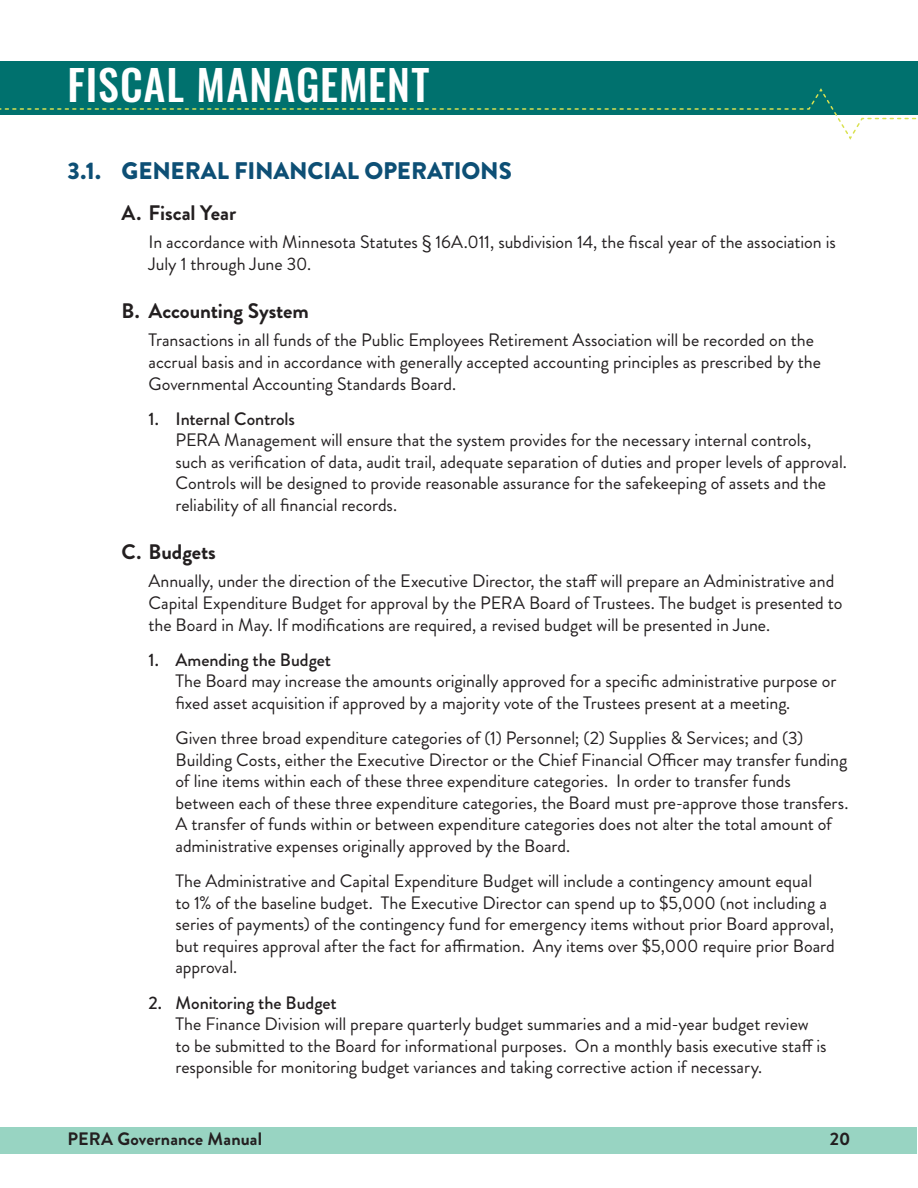
<style>
.page{position:relative;width:918px;height:1188px;background:#fff}
.page>*{position:absolute;margin:0;border:0;box-sizing:border-box;transform-origin:0 0}
.Chapter_Intro{font:500 42px "Oswald";color:#fff}
.t1{font:900 24px "Brandon Grotesque";letter-spacing:-.005em;color:#0d4f75}
.t2{font:700 21px "Brandon Grotesque";letter-spacing:-.005em;color:#231f20}
.Level_3_-_paragraph{font:18px/21.6px "Brandon Grotesque";letter-spacing:-.005em;color:#231f20}
.Level_2_-_Paragraph{font:18px/21.6px "Brandon Grotesque";letter-spacing:-.005em;color:#231f20}
.t3{font:500 18px "Brandon Grotesque";letter-spacing:-.005em;color:#231f20}
.t4{font:700 18px "Brandon Grotesque";letter-spacing:.005em;color:#231f20}
</style>
<div class="page">
<div style="left:0;top:61px;width:918px;height:54px;background:#00716e"></div>
<div style="left:1px;top:1127px;width:916px;height:27px;background:#98d4c2"></div>
<svg style="left:0;top:88px;width:917px;height:52px"></svg>
<h1 class="Chapter_Intro" style="left:68px;top:63px;width:39px">FISCAL</h1>
<h1 class="Chapter_Intro" style="left:197px;top:63px;width:54px">MANAGEMENT</h1>
<p class="t1" style="left:68px;top:154px;width:446px">3.1. GENERAL FINANCIAL OPERATIONS</p>
<p class="t2" style="left:122px;top:198px;width:116px">A. Fiscal Year</p>
<p class="Level_2_-_Paragraph" style="left:148px;top:232px;width:689px">In accordance with Minnesota Statutes § 16A.011, subdivision 14, the fiscal year of the association is<br>July 1 through June 30.</p>
<p class="t2" style="left:122px;top:296px;width:189px">B. Accounting System</p>
<p class="Level_2_-_Paragraph" style="left:148px;top:330px;width:674px">Transactions in all funds of the Public Employees Retirement Association will be recorded on the accrual basis and in accordance with generally accepted accounting principles as prescribed by the<br>Governmental Accounting Standards Board.</p>
<p class="t3" style="left:148px;top:406px;width:148px">1. Internal Controls</p>
<p class="Level_3_-_paragraph" style="left:176px;top:430px;width:673px">PERA Management will ensure that the system provides for the necessary internal controls, such as verification of data, audit trail, adequate separation of duties and proper levels of approval.<br>Controls will be designed to provide reasonable assurance for the safekeeping of assets and the reliability of all financial records.</p>
<p class="t2" style="left:122px;top:537px;width:96px">C. Budgets</p>
<p class="Level_2_-_Paragraph" style="left:148px;top:571px;width:696px">Annually, under the direction of the Executive Director, the staff will prepare an Administrative and<br>Capital Expenditure Budget for approval by the PERA Board of Trustees. The budget is presented to the Board in May. If modifications are required, a revised budget will be presented in June.</p>
<p class="t3" style="left:148px;top:647px;width:184px">1. Amending the Budget</p>
<p class="Level_3_-_paragraph" style="left:176px;top:671px;width:663px">The Board may increase the amounts originally approved for a specific administrative purpose or fixed asset acquisition if approved by a majority vote of the Trustees present at a meeting.</p>
<p class="Level_3_-_paragraph" style="left:176px;top:727px;width:674px">Given three broad expenditure categories of (1) Personnel; (2) Supplies &amp; Services; and (3)<br>Building Costs, either the Executive Director or the Chief Financial Officer may transfer funding of line items within each of these three expenditure categories. In order to transfer funds between each of these three expenditure categories, the Board must pre-approve those transfers.<br>A transfer of funds within or between expenditure categories does not alter the total amount of administrative expenses originally approved by the Board.</p>
<p class="Level_3_-_paragraph" style="left:176px;top:870px;width:661px">The Administrative and Capital Expenditure Budget will include a contingency amount equal<br>to 1% of the baseline budget. The Executive Director can spend up to $5,000 (not including a series of payments) of the contingency fund for emergency items without prior Board approval, but requires approval after the fact for affirmation. Any items over $5,000 require prior Board approval.</p>
<p class="t3" style="left:148px;top:990px;width:190px">2. Monitoring the Budget</p>
<p class="Level_3_-_paragraph" style="left:176px;top:1013px;width:653px">The Finance Division will prepare quarterly budget summaries and a mid-year budget review to be submitted to the Board for informational purposes. On a monthly basis executive staff is responsible for monitoring budget variances and taking corrective action if necessary.</p>
<p class="t4" style="left:68px;top:1126px;width:196px">PERA Governance Manual</p>
<p class="t4" style="left:830px;top:1126px;width:22px">20</p>
</div>
